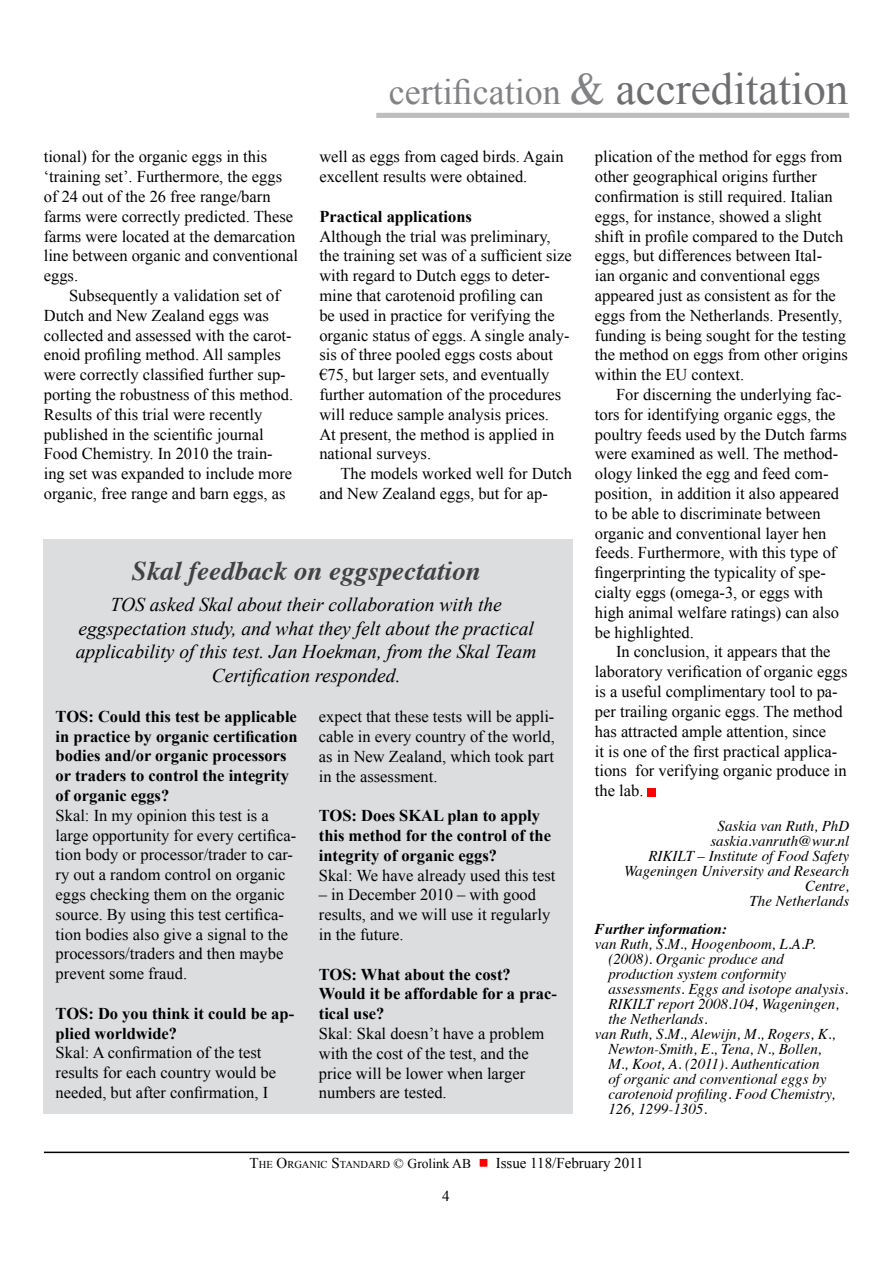
<style>
.page{position:relative;width:893px;height:1263px;background:#fff}
.page>*{position:absolute;margin:0;border:0;box-sizing:border-box;transform-origin:0 0}
.t1{font:36px "Times New Roman";color:#808285}
.t2{font:italic 700 27px "Times";color:#414042}
.t3{font:italic 19.5px/23.4px "Times New Roman";color:#000;text-align:center}
.t4{font:16.5px/19.8px "Times New Roman";color:#000}
.t5{font:700 16.5px/19.8px "Times New Roman";color:#000}
.t6{font:italic 15px/15px "Times";color:#000;text-align:right}
.t7{font:15px "Times New Roman";color:#000}
.t8{font:italic 700 15px "Times";color:#000}
.t9{font:10.5px "Times New Roman";color:#000}
.s1{font-size:45px}
.s2{font-size:45px;color:#6d6e71}
.s3{font-size:15px}
.s4{font-size:13.5px}
</style>
<div class="page">
<div style="left:478px;top:1157px;width:11px;height:11px;background:#f00;border:2px solid #fff"></div>
<hr style="left:44px;top:1151px;width:805px;height:2px;background:#000">
<div style="left:376px;top:113px;width:473px;height:5px;background:#bcbec0"></div>
<div style="left:43px;top:539px;width:530px;height:575px;background:#dcddde"></div>
<div style="left:648px;top:788px;width:8px;height:8px;background:#f00"></div>
<h1 class="t1" style="left:389px;top:67px;width:461px">certification <span class="s1">&amp;</span> <span class="s2">accreditation</span></h1>
<p class="t4" style="left:44px;top:147px;width:256px">tional) for the organic eggs in this ‘training set’. Furthermore, the eggs of 24 out of the 26 free range/barn farms were correctly predicted. These farms were located at the demarcation line between organic and conventional eggs.</p>
<p class="t4" style="left:44px;top:285px;width:251px;text-indent:25px">Subsequently a validation set of Dutch and New Zealand eggs was collected and assessed with the carot&shy;enoid profiling method. All samples were correctly classified further sup&shy;porting the robustness of this method.<br>Results of this trial were recently published in the scientific journal Food Chemistry. In 2010 the train&shy;ing set was expanded to include more organic, free range and barn eggs, as</p>
<p class="t4" style="left:319px;top:147px;width:246px">well as eggs from caged birds. Again excellent results were obtained.</p>
<p class="t5" style="left:319px;top:206px;width:154px">Practical applications</p>
<p class="t4" style="left:319px;top:226px;width:254px">Although the trial was preliminary, the training set was of a sufficient size with regard to Dutch eggs to deter&shy;mine that carotenoid profiling can<br>be used in practice for verifying the organic status of eggs. A single analy&shy;sis of three pooled eggs costs about €75, but larger sets, and eventually further automation of the procedures will reduce sample analysis prices.<br>At present, the method is applied in national surveys.</p>
<p class="t4" style="left:319px;top:464px;width:254px;text-indent:21px">The models worked well for Dutch and New Zealand eggs, but for ap-</p>
<h2 class="t2" style="left:132px;top:546px;width:350px">Skal feedback on eggspectation</h2>
<p class="t3" style="left:76px;top:593px;width:462px">TOS asked Skal about their collaboration with the eggspectation study, and what they felt about the practical applicability of this test. Jan Hoekman, from the Skal Team Certification responded.</p>
<p class="t5" style="left:56px;top:706px;width:243px">TOS: Could this test be applicable in practice by organic certification bodies and/or organic processors or traders to control the integrity of organic eggs?</p>
<p class="t4" style="left:56px;top:805px;width:242px">Skal: In my opinion this test is a large opportunity for every certifica&shy;tion body or processor/trader to car&shy;ry out a random control on organic eggs checking them on the organic source. By using this test certifica&shy;tion bodies also give a signal to the processors/traders and then maybe prevent some fraud.</p>
<p class="t5" style="left:56px;top:1003px;width:240px">TOS: Do you think it could be ap&shy;plied worldwide?</p>
<p class="t4" style="left:56px;top:1043px;width:222px">Skal: A confirmation of the test results for each country would be needed, but after confirmation, I</p>
<p class="t4" style="left:319px;top:706px;width:237px;text-align:justify">expect that these tests will be appli&shy;cable in every country of the world, as in New Zealand, which took part in the assessment.</p>
<p class="t5" style="left:319px;top:805px;width:234px">TOS: Does SKAL plan to apply this method for the control of the integrity of organic eggs?</p>
<p class="t4" style="left:319px;top:865px;width:238px">Skal: We have already used this test</p>
<p class="t4" style="left:319px;top:885px;width:233px">– in December 2010 – with good results, and we will use it regularly in the future.</p>
<p class="t5" style="left:319px;top:964px;width:240px">TOS: What about the cost?<br>Would it be affordable for a prac&shy;tical use?</p>
<p class="t4" style="left:319px;top:1023px;width:227px">Skal: Skal doesn’t have a problem with the cost of the test, and the price will be lower when larger numbers are tested.</p>
<p class="t4" style="left:595px;top:147px;width:254px">plication of the method for eggs from other geographical origins further confirmation is still required. Italian eggs, for instance, showed a slight shift in profile compared to the Dutch eggs, but differences between Ital-<br>ian organic and conventional eggs appeared just as consistent as for the eggs from the Netherlands. Presently, funding is being sought for the testing the method on eggs from other origins within the EU context.</p>
<p class="t4" style="left:595px;top:384px;width:254px;text-indent:21px">For discerning the underlying fac&shy;tors for identifying organic eggs, the poultry feeds used by the Dutch farms were examined as well. The method&shy;ology linked the egg and feed com&shy;position, in addition it also appeared to be able to discriminate between organic and conventional layer hen feeds. Furthermore, with this type of fingerprinting the typicality of spe&shy;cialty eggs (omega-3, or eggs with high animal welfare ratings) can also be highlighted.</p>
<p class="t4" style="left:595px;top:642px;width:254px;text-indent:21px">In conclusion, it appears that the laboratory verification of organic eggs is a useful complimentary tool to pa&shy;per trailing organic eggs. The method has attracted ample attention, since<br>it is one of the first practical applica&shy;tions for verifying organic produce in the lab.</p>
<p class="t6" style="left:624px;top:817px;width:227px">Saskia van Ruth, PhD saskia.vanruth@wur.nl<br>RIKILT – Institute of Food Safety<br>Wageningen University and Research<br>Centre,<br>The Netherlands</p>
<p class="t8" style="left:595px;top:915px;width:134px">Further information:</p>
<p class="t6" style="left:595px;top:936px;width:222px">van Ruth, S.M., Hoogenboom, L.A.P.</p>
<p class="t6" style="left:608px;top:951px;width:177px">(2008). Organic produce and</p>
<p class="t6" style="left:608px;top:966px;width:179px">production system conformity</p>
<p class="t6" style="left:608px;top:981px;width:241px">assessments. Eggs and isotope analysis.</p>
<p class="t6" style="left:608px;top:996px;width:232px">RIKILT report 2008.104, Wageningen,</p>
<p class="t6" style="left:608px;top:1011px;width:101px">the Netherlands.</p>
<p class="t6" style="left:595px;top:1026px;width:242px">van Ruth, S.M., Alewijn, M., Rogers, K.,</p>
<p class="t6" style="left:608px;top:1041px;width:215px">Newton-Smith, E., Tena, N., Bollen,</p>
<p class="t6" style="left:608px;top:1056px;width:213px">M., Koot, A. (2011). Authentication</p>
<p class="t6" style="left:608px;top:1071px;width:220px">of organic and conventional eggs by</p>
<p class="t6" style="left:608px;top:1086px;width:228px">carotenoid profiling. Food Chemistry,</p>
<p class="t6" style="left:608px;top:1101px;width:100px">126, 1299-1305.</p>
<p class="t9" style="left:250px;top:1157px;width:223px"><span class="s3">T</span>HE <span class="s3">O</span>RGANIC <span class="s3">S</span>TANDARD <span class="s4">© Grolink AB</span></p>
<p class="t7" style="left:496px;top:1153px;width:150px">Issue 118/February 2011</p>
<p class="t7" style="left:442px;top:1186px;width:9px">4</p>
</div>
